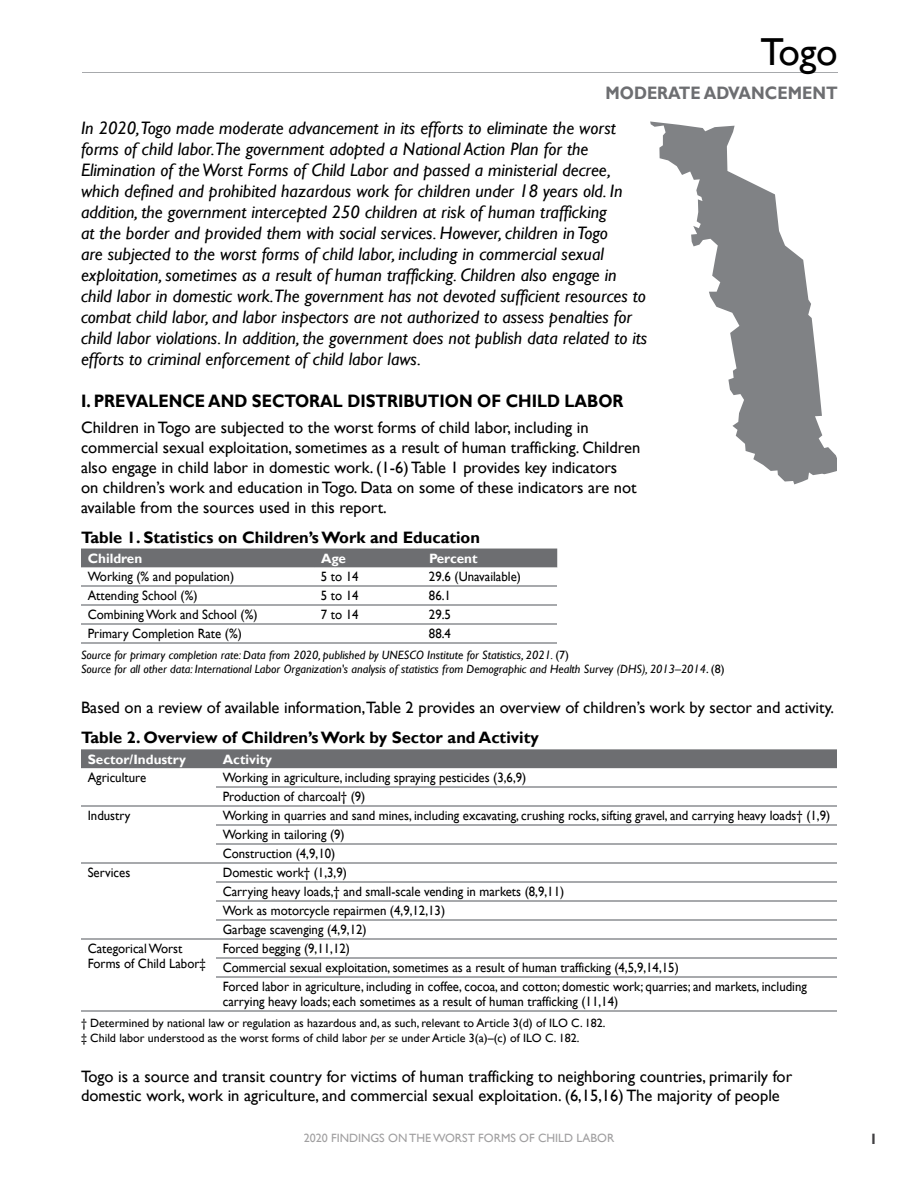
<style>
.page{position:relative;width:918px;height:1188px;background:#fff}
.page>*{position:absolute;margin:0;border:0;box-sizing:border-box;transform-origin:0 0}
.t1{font:39px "Gill Sans";color:#000}
.t2{font:italic 18px/21px "Gill Sans";color:#000}
.t3{font:700 18px "Gill Sans";color:#000;scale:.9 1}
.t4{font:700 18px "Gill Sans";color:#6d6e71;scale:.9 1}
.t5{font:16.5px/19.8px "Gill Sans";color:#000}
.t6{font:700 16.5px "Gill Sans";color:#000}
.t7{font:700 15px "Gill Sans";color:#414042}
.t8{font:13.5px/19px "Gill Sans";color:#000;scale:.95 1}
.t9{font:700 13.5px "Gill Sans";color:#fff}
.t10{font:italic 12px/14.4px "Gill Sans";color:#000}
.t11{font:12px/14.4px "Gill Sans";color:#000}
.t12{font:12px "Gill Sans";color:#a09fa0}
.s1{font-style:normal}
.s2{font-style:italic}
</style>
<div class="page">
<hr style="left:82px;top:72px;width:756px;height:1px;background:#a7a9ac">
<svg style="left:650px;top:122px;width:187px;height:362px"></svg>
<div style="left:81px;top:549px;width:476px;height:19px;background:#6d6e71"></div>
<hr style="left:81px;top:585px;width:233px;height:2px;background:#a7a9ac">
<hr style="left:314px;top:585px;width:108px;height:2px;background:#a7a9ac">
<hr style="left:422px;top:585px;width:135px;height:2px;background:#a7a9ac">
<hr style="left:81px;top:604px;width:233px;height:2px;background:#a7a9ac">
<hr style="left:314px;top:604px;width:108px;height:2px;background:#a7a9ac">
<hr style="left:422px;top:604px;width:135px;height:2px;background:#a7a9ac">
<hr style="left:81px;top:623px;width:233px;height:2px;background:#a7a9ac">
<hr style="left:314px;top:623px;width:108px;height:2px;background:#a7a9ac">
<hr style="left:422px;top:623px;width:135px;height:2px;background:#a7a9ac">
<hr style="left:81px;top:642px;width:233px;height:2px;background:#a7a9ac">
<hr style="left:314px;top:642px;width:108px;height:2px;background:#a7a9ac">
<hr style="left:422px;top:642px;width:135px;height:2px;background:#a7a9ac">
<div style="left:81px;top:749px;width:756px;height:20px;background:#6d6e71"></div>
<svg style="left:216px;top:768px;width:621px;height:20px"></svg>
<hr style="left:216px;top:786px;width:621px;height:1px;background:#a7a9ac">
<hr style="left:216px;top:805px;width:621px;height:2px;background:#a7a9ac">
<hr style="left:216px;top:824px;width:621px;height:2px;background:#a7a9ac">
<hr style="left:216px;top:843px;width:621px;height:2px;background:#a7a9ac">
<hr style="left:216px;top:862px;width:621px;height:2px;background:#a7a9ac">
<hr style="left:216px;top:881px;width:621px;height:2px;background:#a7a9ac">
<hr style="left:216px;top:900px;width:621px;height:2px;background:#a7a9ac">
<hr style="left:216px;top:919px;width:621px;height:2px;background:#a7a9ac">
<hr style="left:216px;top:938px;width:621px;height:2px;background:#a7a9ac">
<hr style="left:216px;top:957px;width:621px;height:2px;background:#a7a9ac">
<hr style="left:216px;top:976px;width:621px;height:2px;background:#a7a9ac">
<hr style="left:216px;top:1010px;width:621px;height:2px;background:#a7a9ac">
<hr style="left:81px;top:805px;width:135px;height:2px;background:#a7a9ac">
<hr style="left:81px;top:862px;width:135px;height:2px;background:#a7a9ac">
<hr style="left:81px;top:938px;width:135px;height:2px;background:#a7a9ac">
<hr style="left:81px;top:1010px;width:135px;height:2px;background:#a7a9ac">
<h1 class="t1" style="left:761px;top:29px;width:79px">Togo</h1>
<h2 class="t4" style="left:605px;top:82px;width:259px">MODERATE ADVANCEMENT</h2>
<p class="t2" style="left:81px;top:118px;width:568px">In 2020,Togo made moderate advancement in its efforts to eliminate the worst forms of child labor.The government adopted a National Action Plan for the Elimination of the Worst Forms of Child Labor and passed a ministerial decree, which defined and prohibited hazardous work for children under 18 years old. In addition, the government intercepted 250 children at risk of human trafficking<br>at the border and provided them with social services. However, children in Togo<br>are subjected to the worst forms of child labor, including in commercial sexual exploitation, sometimes as a result of human trafficking. Children also engage in child labor in domestic work.The government has not devoted sufficient resources to combat child labor, and labor inspectors are not authorized to assess penalties for child labor violations. In addition, the government does not publish data related to its efforts to criminal enforcement of child labor laws.</p>
<h2 class="t3" style="left:81px;top:390px;width:604px">I. PREVALENCE AND SECTORAL DISTRIBUTION OF CHILD LABOR</h2>
<p class="t5" style="left:81px;top:418px;width:561px">Children in Togo are subjected to the worst forms of child labor, including in commercial sexual exploitation, sometimes as a result of human trafficking. Children also engage in child labor in domestic work. (1-6) Table 1 provides key indicators<br>on children’s work and education in Togo. Data on some of these indicators are not available from the sources used in this report.</p>
<p class="t6" style="left:81px;top:527px;width:401px">Table 1. Statistics on Children’s Work and Education</p>
<p class="t9" style="left:88px;top:550px;width:56px">Children</p>
<p class="t9" style="left:321px;top:550px;width:27px">Age</p>
<p class="t9" style="left:429px;top:550px;width:50px">Percent</p>
<p class="t8" style="left:88px;top:567px;width:156px">Working (% and population)</p>
<p class="t8" style="left:321px;top:567px;width:41px">5 to 14</p>
<p class="t8" style="left:429px;top:567px;width:98px">29.6 (Unavailable)</p>
<p class="t8" style="left:88px;top:586px;width:117px">Attending School (%)</p>
<p class="t8" style="left:321px;top:586px;width:41px">5 to 14</p>
<p class="t8" style="left:429px;top:586px;width:25px">86.1</p>
<p class="t8" style="left:88px;top:605px;width:180px">Combining Work and School (%)</p>
<p class="t8" style="left:321px;top:605px;width:41px">7 to 14</p>
<p class="t8" style="left:429px;top:605px;width:25px">29.5</p>
<p class="t8" style="left:88px;top:624px;width:164px">Primary Completion Rate (%)</p>
<p class="t8" style="left:429px;top:624px;width:25px">88.4</p>
<p class="t10" style="left:81px;top:648px;width:645px">Source for primary completion rate: Data from 2020, published by UNESCO Institute for Statistics, 2021. <span class="s1">(7)<br></span>Source for all other data: International Labor Organization's analysis of statistics from Demographic and Health Survey (DHS), 2013–2014<span class="s1">. (8)</span></p>
<p class="t5" style="left:81px;top:698px;width:755px">Based on a review of available information,Table 2 provides an overview of children’s work by sector and activity.</p>
<p class="t6" style="left:81px;top:728px;width:459px">Table 2. Overview of Children’s Work by Sector and Activity</p>
<p class="t9" style="left:88px;top:751px;width:100px">Sector/Industry</p>
<p class="t9" style="left:223px;top:751px;width:51px">Activity</p>
<p class="t8" style="left:88px;top:768px;width:63px">Agriculture</p>
<p class="t8" style="left:223px;top:768px;width:321px">Working in agriculture, including spraying pesticides (3,6,9)<br>Production of charcoal† (9)</p>
<p class="t8" style="left:88px;top:806px;width:47px">Industry</p>
<p class="t8" style="left:223px;top:806px;width:641px">Working in quarries and sand mines, including excavating, crushing rocks, sifting gravel, and carrying heavy loads† (1,9)<br>Working in tailoring (9)<br>Construction (4,9,10)</p>
<p class="t8" style="left:88px;top:863px;width:46px">Services</p>
<p class="t8" style="left:223px;top:863px;width:361px">Domestic work† (1,3,9)<br>Carrying heavy loads,† and small-scale vending in markets (8,9,11)<br>Work as motorcycle repairmen (4,9,12,13)<br>Garbage scavenging (4,9,12)</p>
<p class="t8" style="left:88px;top:942px;width:126px;line-height:15px">Categorical Worst<br>Forms of Child Labor‡</p>
<p class="t8" style="left:223px;top:939px;width:617px">Forced begging (9,11,12)<br>Commercial sexual exploitation, sometimes as a result of human trafficking (4,5,9,14,15)<br>Forced labor in agriculture, including in coffee, cocoa, and cotton; domestic work; quarries; and markets, including</p>
<p class="t8" style="left:223px;top:993px;width:418px">carrying heavy loads; each sometimes as a result of human trafficking (11,14)</p>
<p class="t11" style="left:81px;top:1016px;width:526px">† Determined by national law or regulation as hazardous and, as such, relevant to Article 3(d) of ILO C. 182. ‡ Child labor understood as the worst forms of child labor <span class="s2">per se</span> under Article 3(a)–(c) of ILO C. 182.</p>
<p class="t5" style="left:81px;top:1066px;width:713px">Togo is a source and transit country for victims of human trafficking to neighboring countries, primarily for domestic work, work in agriculture, and commercial sexual exploitation. (6,15,16) The majority of people</p>
<p class="t12" style="left:304px;top:1131px;width:312px">2020 FINDINGS ON THE WORST FORMS OF CHILD LABOR</p>
<p class="t7" style="left:870px;top:1130px;width:10px">1</p>
</div>
